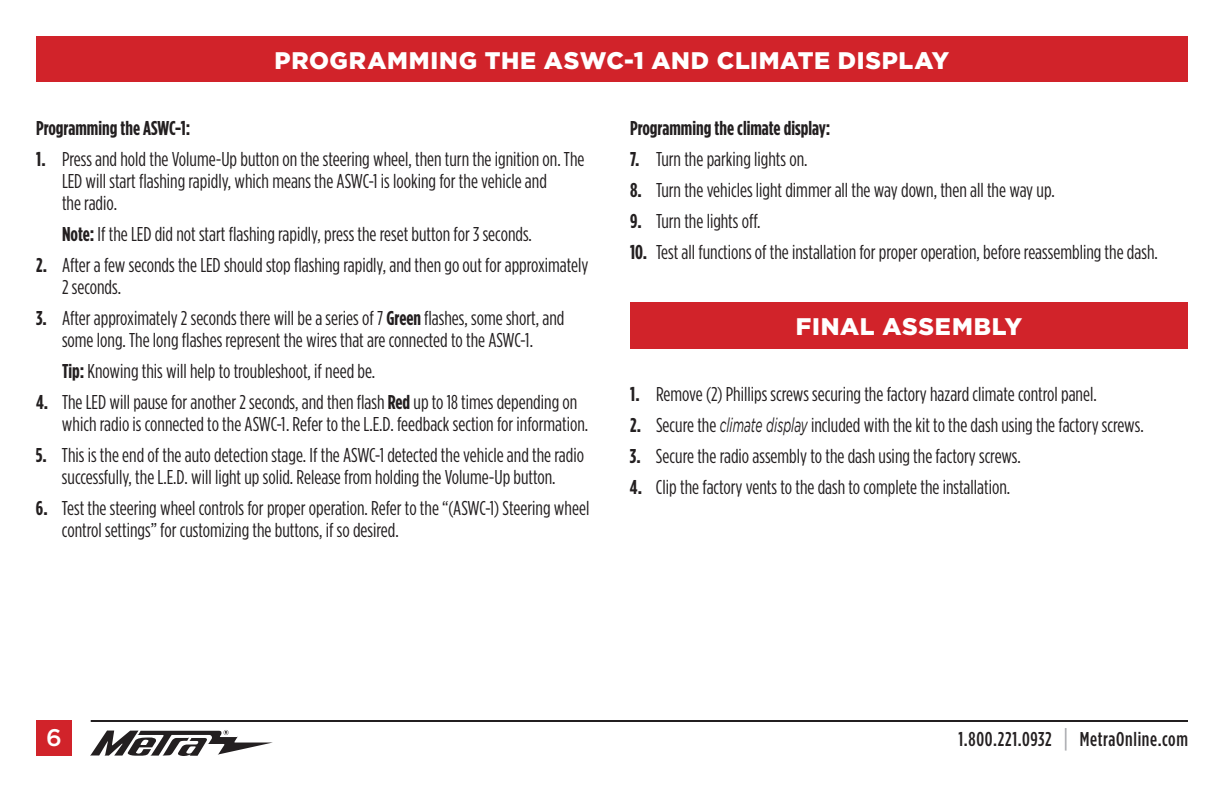
<style>
.page{position:relative;width:1224px;height:792px;background:#fff}
.page>*{position:absolute;margin:0;border:0;box-sizing:border-box;transform-origin:0 0}
.t1{font:900 24px "Gotham";letter-spacing:.03em;color:#fff}
.t2{font:500 24px "Gotham";color:#fff}
.t3{font:20px/22px "Gotham Condensed";color:#231f20}
.t4{font:700 20px "Gotham Condensed";color:#231f20}
.t5{font:500 20px "Gotham Condensed";letter-spacing:.035em;color:#231f20}
.s1{font-weight:700}
.s2{font-family:"Gotham";font-style:italic}
.s3{font-size:26px;color:#a8a9ad}
</style>
<div class="page">
<div style="left:36px;top:36px;width:1152px;height:45px;background:#d1232a"></div>
<svg style="left:90px;top:730px;width:183px;height:26px"></svg>
<hr style="left:91px;top:720px;width:1097px;height:2px;background:#231f20">
<div style="left:36px;top:720px;width:36px;height:36px;background:#d1232a"></div>
<div style="left:630px;top:302px;width:558px;height:46px;background:#d1232a"></div>
<p class="t1" style="left:275px;top:46px;width:676px">PROGRAMMING THE ASWC-1 AND CLIMATE DISPLAY</p>
<p class="t4" style="left:36px;top:117px;width:156px">Programming the ASWC-1:</p>
<p class="t3" style="left:62px;top:148px;width:524px;text-indent:-26px"><span class="s1">1.</span> Press and hold the Volume-Up button on the steering wheel, then turn the ignition on. The<br>LED will start flashing rapidly, which means the ASWC-1 is looking for the vehicle and<br>the radio.</p>
<p class="t3" style="left:62px;top:223px;width:472px"><span class="s1">Note:</span> If the LED did not start flashing rapidly, press the reset button for 3 seconds.</p>
<p class="t3" style="left:62px;top:254px;width:528px;text-indent:-26px"><span class="s1">2.</span> After a few seconds the LED should stop flashing rapidly, and then go out for approximately<br>2 seconds.</p>
<p class="t3" style="left:36px;top:307px;width:530px;text-align:center"><span class="s1">3.</span> After approximately 2 seconds there will be a series of 7 <span class="s1">Green</span> flashes, some short, and some long. The long flashes represent the wires that are connected to the ASWC-1.</p>
<p class="t3" style="left:62px;top:360px;width:315px"><span class="s1">Tip:</span> Knowing this will help to troubleshoot, if need be.</p>
<p class="t3" style="left:62px;top:391px;width:528px;text-indent:-26px"><span class="s1">4.</span> The LED will pause for another 2 seconds, and then flash <span class="s1">Red</span> up to 18 times depending on which radio is connected to the ASWC-1. Refer to the L.E.D. feedback section for information.</p>
<p class="t3" style="left:36px;top:444px;width:550px;text-align:center"><span class="s1">5.</span> This is the end of the auto detection stage. If the ASWC-1 detected the vehicle and the radio successfully, the L.E.D. will light up solid. Release from holding the Volume-Up button.</p>
<p class="t3" style="left:62px;top:497px;width:529px;text-indent:-26px"><span class="s1">6.</span> Test the steering wheel controls for proper operation. Refer to the “(ASWC-1) Steering wheel control settings” for customizing the buttons, if so desired.</p>
<p class="t4" style="left:630px;top:117px;width:202px">Programming the climate display:</p>
<p class="t3" style="left:630px;top:148px;width:179px"><span class="s1">7.</span> Turn the parking lights on.</p>
<p class="t3" style="left:630px;top:179px;width:426px"><span class="s1">8.</span> Turn the vehicles light dimmer all the way down, then all the way up.</p>
<p class="t3" style="left:630px;top:210px;width:132px"><span class="s1">9.</span> Turn the lights off.</p>
<p class="t3" style="left:630px;top:241px;width:529px"><span class="s1">10.</span> Test all functions of the installation for proper operation, before reassembling the dash.</p>
<p class="t1" style="left:796px;top:313px;width:228px">FINAL ASSEMBLY</p>
<p class="t3" style="left:630px;top:383px;width:468px"><span class="s1">1.</span> Remove (2) Phillips screws securing the factory hazard climate control panel.</p>
<p class="t3" style="left:630px;top:414px;width:515px"><span class="s1">2.</span> Secure the <span class="s2">climate display</span> included with the kit to the dash using the factory screws.</p>
<p class="t3" style="left:630px;top:445px;width:392px"><span class="s1">3.</span> Secure the radio assembly to the dash using the factory screws.</p>
<p class="t3" style="left:630px;top:476px;width:382px"><span class="s1">4.</span> Clip the factory vents to the dash to complete the installation.</p>
<p class="t2" style="left:46px;top:724px;width:17px">6</p>
<p class="t5" style="left:959px;top:728px;width:231px">1.800.221.0932 <span class="s3">|</span> MetraOnline.com</p>
</div>
